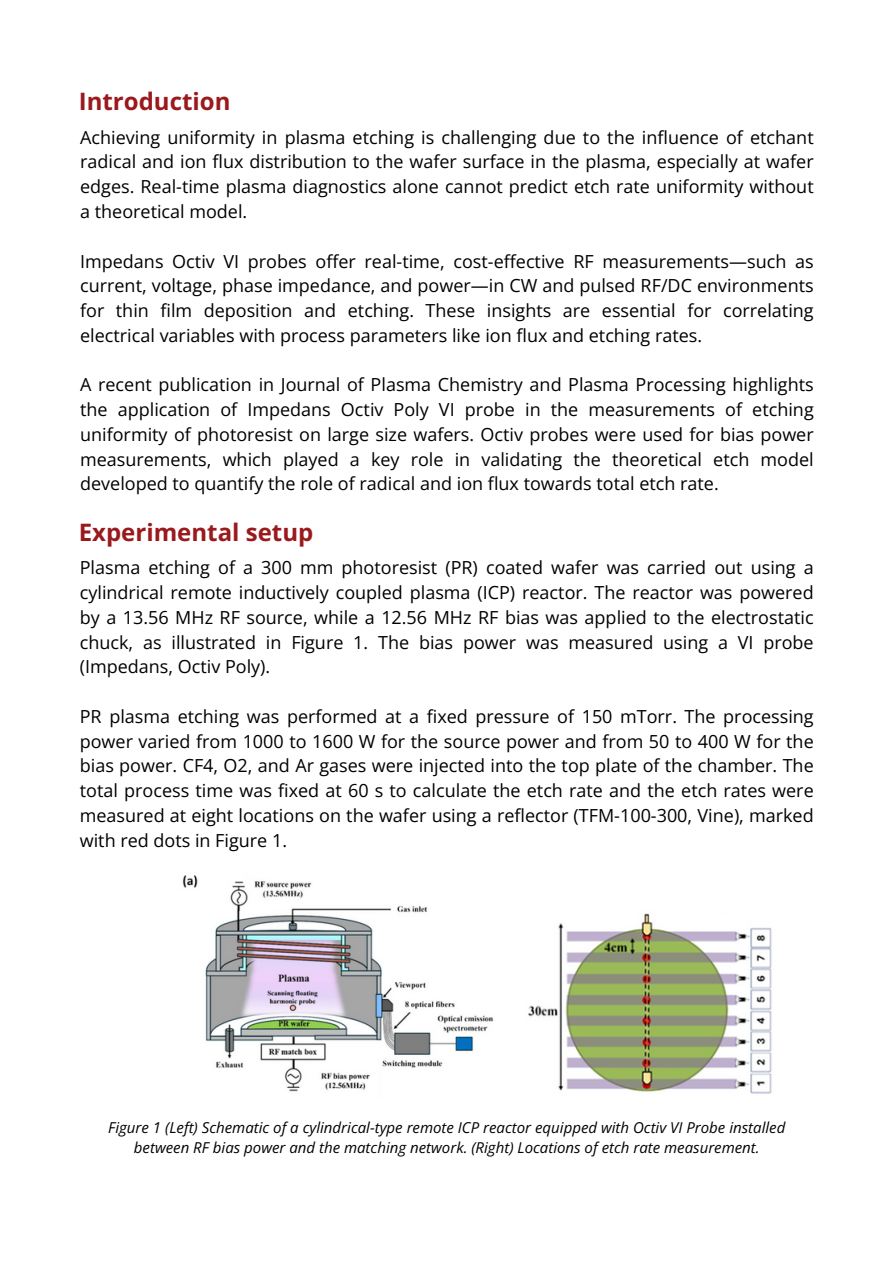
<style>
.page{position:relative;width:894px;height:1264px;background:#fff}
.page>*{position:absolute;margin:0;border:0;box-sizing:border-box;transform-origin:0 0}
.t1{font:700 24px "Open Sans";color:#9a191d}
.t2{font:18px/24.8px "Open Sans";color:#000;text-align:justify}
.t3{font:italic 15px/20.2px "Open Sans";color:#000;text-align:center}
</style>
<div class="page">
<img style="left:528px;top:913px;width:245px;height:181px">
<img style="left:182px;top:875px;width:311px;height:217px">
<h1 class="t1" style="left:79px;top:85px;width:153px">Introduction</h1>
<p class="t2" style="left:80px;top:124px;width:735px">Achieving uniformity in plasma etching is challenging due to the influence of etchant radical and ion flux distribution to the wafer surface in the plasma, especially at wafer edges. Real-time plasma diagnostics alone cannot predict etch rate uniformity without a theoretical model.</p>
<p class="t2" style="left:80px;top:248px;width:735px">Impedans Octiv VI probes offer real-time, cost-effective RF measurements—such as current, voltage, phase impedance, and power—in CW and pulsed RF/DC environments for thin film deposition and etching. These insights are essential for correlating electrical variables with process parameters like ion flux and etching rates.</p>
<p class="t2" style="left:80px;top:372px;width:735px">A recent publication in Journal of Plasma Chemistry and Plasma Processing highlights the application of Impedans Octiv Poly VI probe in the measurements of etching uniformity of photoresist on large size wafers. Octiv probes were used for bias power measurements, which played a key role in validating the theoretical etch model developed to quantify the role of radical and ion flux towards total etch rate.</p>
<h2 class="t1" style="left:79px;top:515px;width:236px">Experimental setup</h2>
<h2 class="t2" style="left:80px;top:555px;width:735px">Plasma etching of a 300 mm photoresist (PR) coated wafer was carried out using a cylindrical remote inductively coupled plasma (ICP) reactor. The reactor was powered by a 13.56 MHz RF source, while a 12.56 MHz RF bias was applied to the electrostatic chuck, as illustrated in Figure 1. The bias power was measured using a VI probe (Impedans, Octiv Poly).</h2>
<h2 class="t2" style="left:80px;top:703px;width:735px">PR plasma etching was performed at a fixed pressure of 150 mTorr. The processing power varied from 1000 to 1600 W for the source power and from 50 to 400 W for the bias power. CF4, O2, and Ar gases were injected into the top plate of the chamber. The total process time was fixed at 60 s to calculate the etch rate and the etch rates were measured at eight locations on the wafer using a reflector (TFM-100-300, Vine), marked with red dots in Figure 1.</h2>
<h2 class="t3" style="left:108px;top:1116px;width:678px">Figure 1 (Left) Schematic of a cylindrical-type remote ICP reactor equipped with Octiv VI Probe installed between RF bias power and the matching network. (Right) Locations of etch rate measurement.</h2>
</div>
